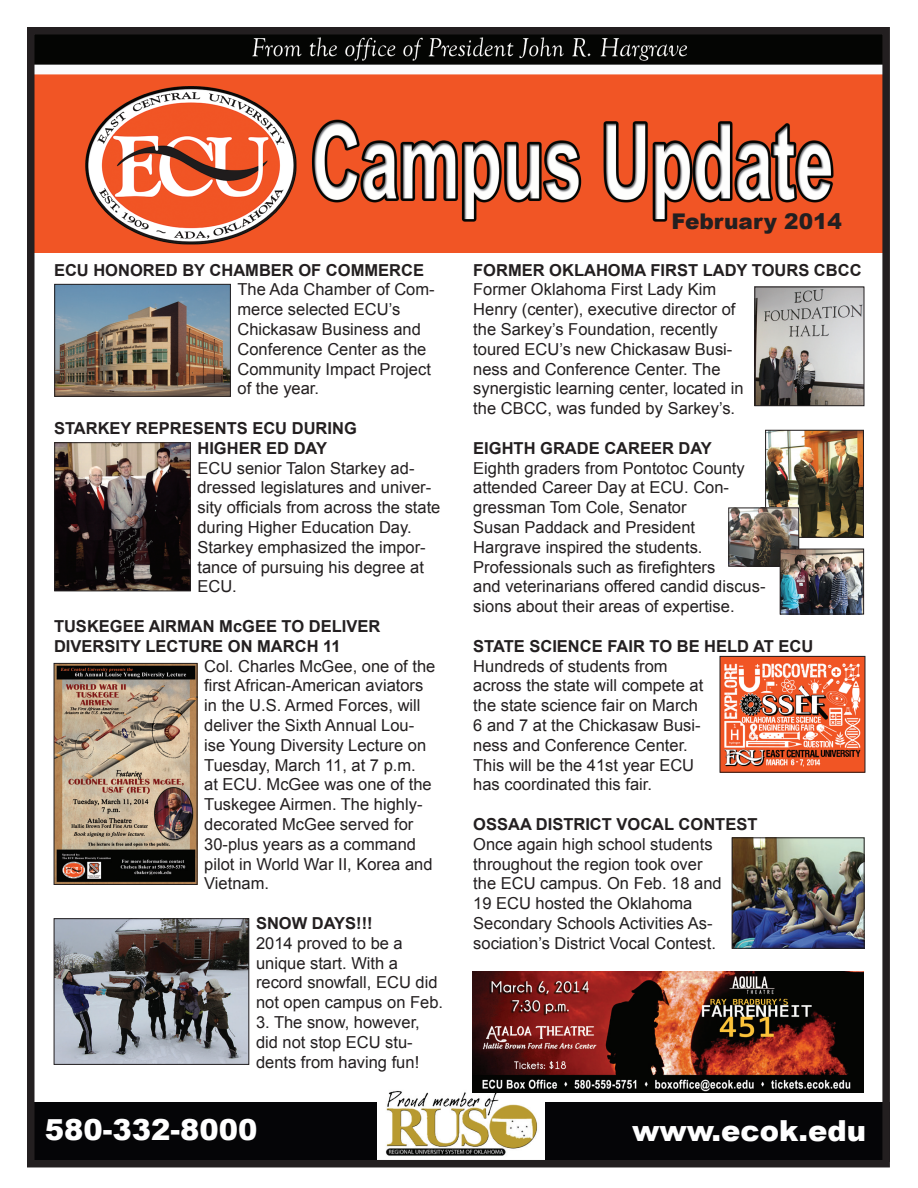
<style>
.page{position:relative;width:918px;height:1188px;background:#fff}
.page>*{position:absolute;margin:0;border:0;box-sizing:border-box;transform-origin:0 0}
.t1{font:900 28.95px "Arial";color:#fff}
.t2{font:900 21.6px "Arial";color:#231f20}
.t3{font:16.5px/19.8px "Arial";color:#231f20}
.t4{font:700 16.5px/19.8px "Arial";color:#231f20}
</style>
<div class="page">
<img style="left:36px;top:36px;width:845px;height:217px">
<div style="left:28px;top:1102px;width:862px;height:59px;background:#050507"></div>
<img style="left:378px;top:1091px;width:166px;height:67px">
<div style="left:27px;top:27px;width:863px;height:1140px;border:8px solid #231f20"></div>
<img style="left:56px;top:920px;width:191px;height:143px">
<div style="left:54px;top:918px;width:195px;height:147px;border:1px solid #231f20"></div>
<img style="left:56px;top:665px;width:139px;height:218px">
<div style="left:54px;top:663px;width:143px;height:222px;border:1px solid #231f20"></div>
<img style="left:756px;top:289px;width:106px;height:115px">
<div style="left:754px;top:287px;width:110px;height:119px;border:1px solid #231f20"></div>
<img style="left:56px;top:444px;width:133px;height:145px">
<div style="left:54px;top:442px;width:137px;height:149px;border:1px solid #231f20"></div>
<img style="left:56px;top:286px;width:173px;height:109px">
<div style="left:54px;top:284px;width:177px;height:113px;border:1px solid #231f20"></div>
<img style="left:722px;top:658px;width:141px;height:113px">
<div style="left:720px;top:656px;width:145px;height:117px;border:1px solid #231f20"></div>
<img style="left:734px;top:839px;width:129px;height:108px">
<div style="left:732px;top:837px;width:133px;height:112px;border:1px solid #231f20"></div>
<img style="left:767px;top:432px;width:95px;height:104px">
<div style="left:765px;top:430px;width:99px;height:108px;border:1px solid #231f20"></div>
<img style="left:730px;top:510px;width:67px;height:54px">
<div style="left:728px;top:508px;width:71px;height:58px;border:1px solid #231f20"></div>
<img style="left:782px;top:551px;width:80px;height:61px">
<div style="left:780px;top:549px;width:84px;height:65px;border:1px solid #231f20"></div>
<img style="left:472px;top:971px;width:392px;height:121px">
<p class="t4" style="left:54px;top:260px;width:372px">ECU HONORED BY CHAMBER OF COMMERCE</p>
<p class="t3" style="left:238px;top:280px;width:199px">The Ada Chamber of Com&shy;merce selected ECU’s<br>Chickasaw Business and<br>Conference Center as the<br>Community Impact Project of the year.</p>
<p class="t4" style="left:197px;top:419px;width:161px;text-indent:-143px">STARKEY REPRESENTS ECU DURING<br>HIGHER ED DAY</p>
<p class="t3" style="left:197px;top:458px;width:244px">ECU senior Talon Starkey ad&shy;dressed legislatures and univer&shy;sity officials from across the state during Higher Education Day.<br>Starkey emphasized the impor&shy;tance of pursuing his degree at<br>ECU.</p>
<p class="t4" style="left:54px;top:617px;width:328px">TUSKEGEE AIRMAN McGEE TO DELIVER<br>DIVERSITY LECTURE ON MARCH 11</p>
<p class="t3" style="left:204px;top:656px;width:233px">Col. Charles McGee, one of the first African-American aviators in the U.S. Armed Forces, will deliver the Sixth Annual Lou&shy;ise Young Diversity Lecture on<br>Tuesday, March 11, at 7 p.m.<br>at ECU. McGee was one of the<br>Tuskegee Airmen. The highly&shy;decorated McGee served for<br>30-plus years as a command pilot in World War II, Korea and<br>Vietnam.</p>
<p class="t4" style="left:256px;top:914px;width:118px">SNOW DAYS!!!</p>
<p class="t3" style="left:256px;top:933px;width:189px">2014 proved to be a unique start. With a record snowfall, ECU did not open campus on Feb.</p>
<p class="t3" style="left:256px;top:1012px;width:165px">3. The snow, however, did not stop ECU stu&shy;dents from having fun!</p>
<h2 class="t2" style="left:672px;top:205px;width:172px">February 2014</h2>
<p class="t4" style="left:473px;top:260px;width:390px">FORMER OKLAHOMA FIRST LADY TOURS CBCC</p>
<p class="t3" style="left:473px;top:280px;width:272px">Former Oklahoma First Lady Kim Henry (center), executive director of the Sarkey’s Foundation, recently toured ECU’s new Chickasaw Busi&shy;ness and Conference Center. The synergistic learning center, located in the CBCC, was funded by Sarkey’s.</p>
<p class="t4" style="left:473px;top:439px;width:240px">EIGHTH GRADE CAREER DAY</p>
<p class="t3" style="left:473px;top:458px;width:294px">Eighth graders from Pontotoc County attended Career Day at ECU. Con&shy;gressman Tom Cole, Senator<br>Susan Paddack and President Hargrave inspired the students.<br>Professionals such as firefighters<br>and veterinarians offered candid discus&shy;sions about their areas of expertise.</p>
<p class="t4" style="left:473px;top:637px;width:342px">STATE SCIENCE FAIR TO BE HELD AT ECU</p>
<p class="t3" style="left:473px;top:656px;width:232px">Hundreds of students from across the state will compete at the state science fair on March<br>6 and 7 at the Chickasaw Busi&shy;ness and Conference Center.<br>This will be the 41st year ECU has coordinated this fair.</p>
<p class="t4" style="left:473px;top:815px;width:286px">OSSAA DISTRICT VOCAL CONTEST</p>
<p class="t3" style="left:473px;top:834px;width:250px">Once again high school students throughout the region took over the ECU campus. On Feb. 18 and<br>19 ECU hosted the Oklahoma<br>Secondary Schools Activities As&shy;sociation’s District Vocal Contest.</p>
<h1 class="t1" style="left:45px;top:1108px;width:214px">580-332-8000</h1>
<h1 class="t1" style="left:632px;top:1110px;width:236px">www.ecok.edu</h1>
</div>
